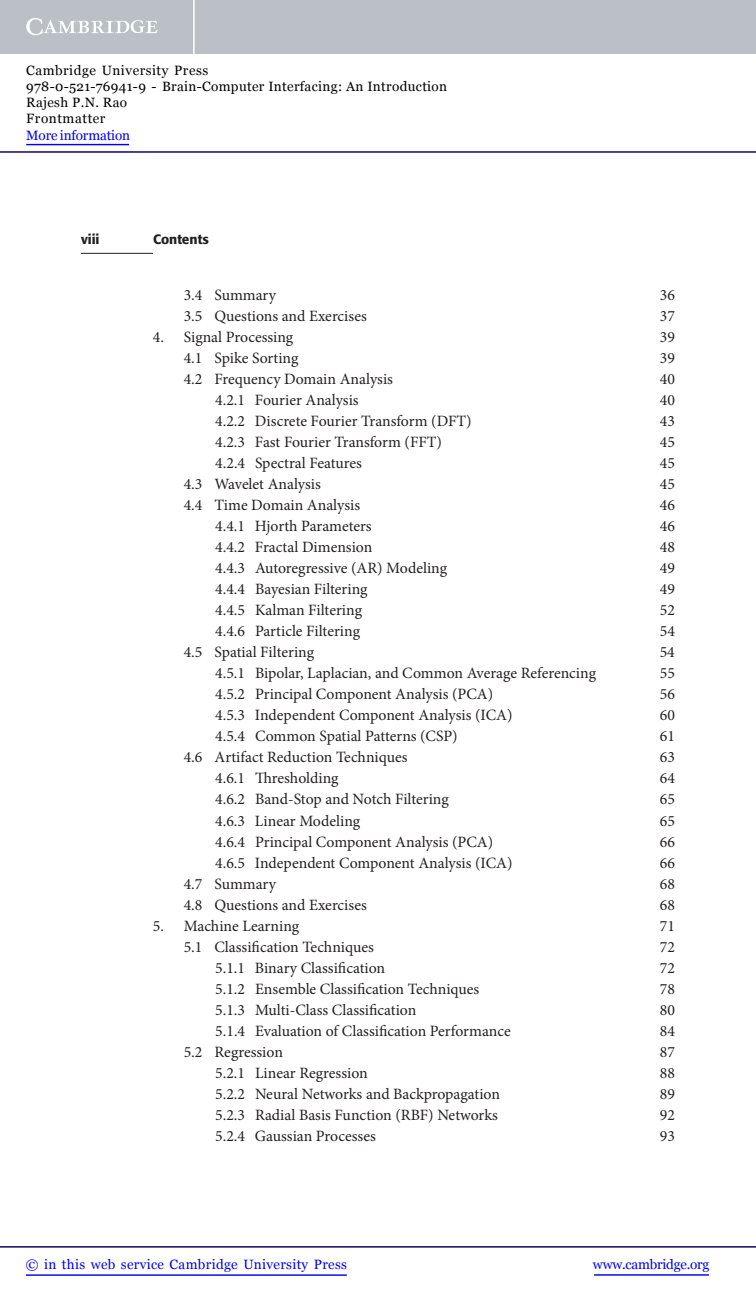
<style>
.page{position:relative;width:756px;height:1298px;background:#fff}
.page>*{position:absolute;margin:0;border:0;box-sizing:border-box;transform-origin:0 0}
.t1{font:15.75px "Minion Pro";color:#231f20}
.t2{font:13.5px/16.2px "Georgia";letter-spacing:.025em;color:#000}
.t3{font:13.5px "Georgia";letter-spacing:.025em;color:#0000f1}
.t4{font:13.5px "Georgia";letter-spacing:-.015em;color:#0000f1}
.t5{font:13.5px "Georgia";letter-spacing:-.01em;color:#0000f1}
.t6{font:500 13.5px "Formata";color:#231f20}
</style>
<div class="page">
<hr style="left:81px;top:253px;width:72px;height:1px;background:#231f20">
<div style="left:0;top:0;width:756px;height:54px;background:#bac0c6"></div>
<svg style="left:26px;top:18px;width:132px;height:17px"></svg>
<hr style="left:193px;top:0;width:2px;height:54px;background:#fff">
<hr style="left:0;top:151px;width:756px;height:2px;background:#150666">
<hr style="left:594px;top:1274px;width:115px;height:1px;background:#0000f1">
<hr style="left:0;top:1246px;width:756px;height:1px;background:#150666">
<hr style="left:26px;top:1274px;width:321px;height:1px;background:#0000f1">
<hr style="left:26px;top:144px;width:103px;height:1px;background:#0000f1">
<p class="t2" style="left:26px;top:62px;width:422px">Cambridge University Press<br>978-0-521-76941-9 - Brain-Computer Interfacing: An Introduction<br>Rajesh P.N. Rao<br>Frontmatter</p>
<p class="t5" style="left:26px;top:127px;width:105px">More information</p>
<p class="t6" style="left:81px;top:233px;width:20px">viii</p>
<p class="t6" style="left:153px;top:233px;width:57px">Contents</p>
<p class="t1" style="left:184px;top:289px;width:94px">3.4 Summary</p>
<p class="t1" style="left:660px;top:289px;width:17px">36</p>
<p class="t1" style="left:184px;top:310px;width:185px">3.5 Questions and Exercises</p>
<p class="t1" style="left:660px;top:310px;width:17px">37</p>
<p class="t1" style="left:153px;top:331px;width:142px">4. Signal Processing</p>
<p class="t1" style="left:660px;top:331px;width:17px">39</p>
<p class="t1" style="left:184px;top:352px;width:116px">4.1 Spike Sorting</p>
<p class="t1" style="left:660px;top:352px;width:17px">39</p>
<p class="t1" style="left:184px;top:373px;width:211px">4.2 Frequency Domain Analysis</p>
<p class="t1" style="left:660px;top:373px;width:17px">40</p>
<p class="t1" style="left:215px;top:394px;width:145px">4.2.1 Fourier Analysis</p>
<p class="t1" style="left:660px;top:394px;width:17px">40</p>
<p class="t1" style="left:215px;top:415px;width:258px">4.2.2 Discrete Fourier Transform (DFT)</p>
<p class="t1" style="left:660px;top:415px;width:17px">43</p>
<p class="t1" style="left:215px;top:436px;width:228px">4.2.3 Fast Fourier Transform (FFT)</p>
<p class="t1" style="left:660px;top:436px;width:17px">45</p>
<p class="t1" style="left:215px;top:457px;width:148px">4.2.4 Spectral Features</p>
<p class="t1" style="left:660px;top:457px;width:17px">45</p>
<p class="t1" style="left:184px;top:478px;width:139px">4.3 Wavelet Analysis</p>
<p class="t1" style="left:660px;top:478px;width:17px">45</p>
<p class="t1" style="left:184px;top:499px;width:178px">4.4 Time Domain Analysis</p>
<p class="t1" style="left:660px;top:499px;width:17px">46</p>
<p class="t1" style="left:215px;top:520px;width:158px">4.4.1 Hjorth Parameters</p>
<p class="t1" style="left:660px;top:520px;width:17px">46</p>
<p class="t1" style="left:215px;top:541px;width:159px">4.4.2 Fractal Dimension</p>
<p class="t1" style="left:660px;top:541px;width:17px">48</p>
<p class="t1" style="left:215px;top:562px;width:233px">4.4.3 Autoregressive (AR) Modeling</p>
<p class="t1" style="left:660px;top:562px;width:17px">49</p>
<p class="t1" style="left:215px;top:583px;width:154px">4.4.4 Bayesian Filtering</p>
<p class="t1" style="left:660px;top:583px;width:17px">49</p>
<p class="t1" style="left:215px;top:604px;width:148px">4.4.5 Kalman Filtering</p>
<p class="t1" style="left:660px;top:604px;width:17px">52</p>
<p class="t1" style="left:215px;top:625px;width:146px">4.4.6 Particle Filtering</p>
<p class="t1" style="left:660px;top:625px;width:17px">54</p>
<p class="t1" style="left:184px;top:646px;width:132px">4.5 Spatial Filtering</p>
<p class="t1" style="left:660px;top:646px;width:17px">54</p>
<p class="t1" style="left:215px;top:667px;width:382px">4.5.1 Bipolar, Laplacian, and Common Average Referencing</p>
<p class="t1" style="left:660px;top:667px;width:17px">55</p>
<p class="t1" style="left:215px;top:688px;width:280px">4.5.2 Principal Component Analysis (PCA)</p>
<p class="t1" style="left:660px;top:688px;width:17px">56</p>
<p class="t1" style="left:215px;top:709px;width:299px">4.5.3 Independent Component Analysis (ICA)</p>
<p class="t1" style="left:660px;top:709px;width:17px">60</p>
<p class="t1" style="left:215px;top:730px;width:244px">4.5.4 Common Spatial Patterns (CSP)</p>
<p class="t1" style="left:660px;top:730px;width:17px">61</p>
<p class="t1" style="left:184px;top:751px;width:225px">4.6 Artifact Reduction Techniques</p>
<p class="t1" style="left:660px;top:751px;width:17px">63</p>
<p class="t1" style="left:215px;top:772px;width:125px">4.6.1 Thresholding</p>
<p class="t1" style="left:660px;top:772px;width:17px">64</p>
<p class="t1" style="left:215px;top:793px;width:235px">4.6.2 Band-Stop and Notch Filtering</p>
<p class="t1" style="left:660px;top:793px;width:17px">65</p>
<p class="t1" style="left:215px;top:814px;width:146px">4.6.3 Linear Modeling</p>
<p class="t1" style="left:660px;top:814px;width:17px">65</p>
<p class="t1" style="left:215px;top:835px;width:280px">4.6.4 Principal Component Analysis (PCA)</p>
<p class="t1" style="left:660px;top:835px;width:17px">66</p>
<p class="t1" style="left:215px;top:856px;width:299px">4.6.5 Independent Component Analysis (ICA)</p>
<p class="t1" style="left:660px;top:856px;width:17px">66</p>
<p class="t1" style="left:184px;top:877px;width:94px">4.7 Summary</p>
<p class="t1" style="left:660px;top:877px;width:17px">68</p>
<p class="t1" style="left:184px;top:898px;width:185px">4.8 Questions and Exercises</p>
<p class="t1" style="left:660px;top:898px;width:17px">68</p>
<p class="t1" style="left:153px;top:919px;width:148px">5. Machine Learning</p>
<p class="t1" style="left:660px;top:919px;width:17px">71</p>
<p class="t1" style="left:184px;top:940px;width:192px">5.1 Classification Techniques</p>
<p class="t1" style="left:660px;top:940px;width:17px">72</p>
<p class="t1" style="left:215px;top:961px;width:172px">5.1.1 Binary Classification</p>
<p class="t1" style="left:660px;top:961px;width:17px">72</p>
<p class="t1" style="left:215px;top:982px;width:266px">5.1.2 Ensemble Classification Techniques</p>
<p class="t1" style="left:660px;top:982px;width:17px">78</p>
<p class="t1" style="left:215px;top:1003px;width:203px">5.1.3 Multi-Class Classification</p>
<p class="t1" style="left:660px;top:1003px;width:17px">80</p>
<p class="t1" style="left:215px;top:1024px;width:297px">5.1.4 Evaluation of Classification Performance</p>
<p class="t1" style="left:660px;top:1024px;width:17px">84</p>
<p class="t1" style="left:184px;top:1045px;width:101px">5.2 Regression</p>
<p class="t1" style="left:660px;top:1045px;width:17px">87</p>
<p class="t1" style="left:215px;top:1066px;width:154px">5.2.1 Linear Regression</p>
<p class="t1" style="left:660px;top:1066px;width:17px">88</p>
<p class="t1" style="left:215px;top:1087px;width:286px">5.2.2 Neural Networks and Backpropagation</p>
<p class="t1" style="left:660px;top:1087px;width:17px">89</p>
<p class="t1" style="left:215px;top:1108px;width:284px">5.2.3 Radial Basis Function (RBF) Networks</p>
<p class="t1" style="left:660px;top:1108px;width:17px">92</p>
<p class="t1" style="left:215px;top:1129px;width:162px">5.2.4 Gaussian Processes</p>
<p class="t1" style="left:660px;top:1129px;width:17px">93</p>
<p class="t3" style="left:26px;top:1256px;width:323px">© in this web service Cambridge University Press</p>
<p class="t4" style="left:593px;top:1256px;width:118px">www.cambridge.org</p>
</div>
